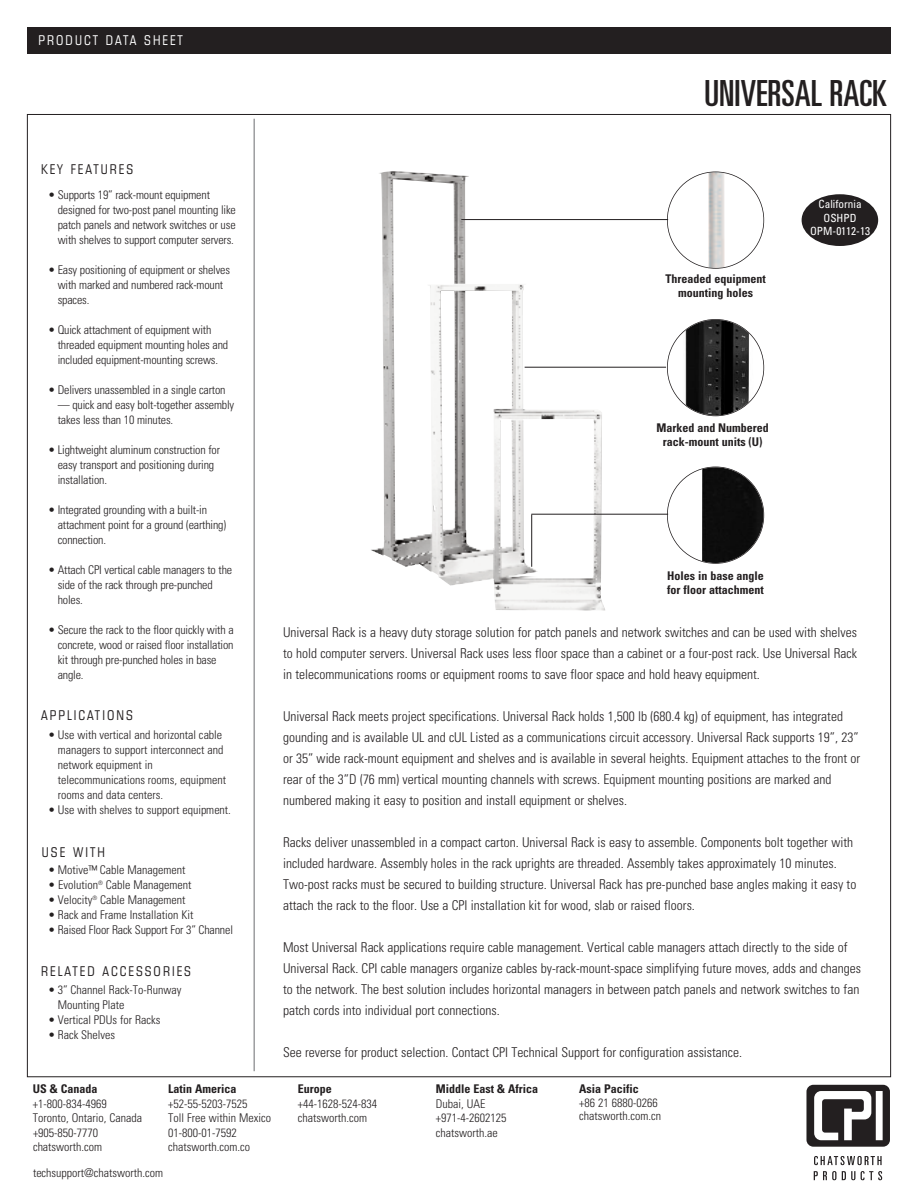
<style>
.page{position:relative;width:918px;height:1188px;background:#fff}
.page>*{position:absolute;margin:0;border:0;box-sizing:border-box;transform-origin:0 0}
.t1{font:ultra-condensed 36px "Univers LT Std";color:#231f20}
.t2{font:300 condensed 13.5px/21px "Univers LT Std";color:#231f20}
.t3{font:condensed 13.5px "Square 721 BT";letter-spacing:.15em;color:#231f20}
.t4{font:condensed 13.5px "Square 721 BT";letter-spacing:.15em;color:#fff}
.t5{font:300 condensed 12px/15px "Univers LT Std";letter-spacing:-.015em;color:#231f20}
.t6{font:700 condensed 12px/14.4px "Univers LT Std";color:#231f20;text-align:center}
.t7{font:condensed 11.25px/13.5px "Univers LT Std";color:#fff;text-align:center}
</style>
<div class="page">
<div style="left:27px;top:27px;width:864px;height:26px;background:#231f20"></div>
<hr style="left:254px;top:119px;width:1px;height:952px;background:#6c6d70">
<img style="left:371px;top:171px;width:234px;height:440px">
<img style="left:678px;top:320px;width:75px;height:95px">
<div style="left:667px;top:319px;width:97px;height:97px;border:2px solid #231f20;border-radius:50%"></div>
<img style="left:708px;top:172px;width:17px;height:94px">
<div style="left:667px;top:172px;width:97px;height:97px;border:2px solid #231f20;border-radius:50%"></div>
<img style="left:702px;top:467px;width:61px;height:96px">
<div style="left:667px;top:467px;width:97px;height:97px;border:2px solid #231f20;border-radius:50%"></div>
<hr style="left:461px;top:219px;width:207px;height:1px;background:#231f20">
<hr style="left:525px;top:367px;width:141px;height:1px;background:#231f20">
<hr style="left:531px;top:514px;width:137px;height:1px;background:#231f20">
<hr style="left:531px;top:515px;width:1px;height:52px;background:#231f20">
<div style="left:802px;top:194px;width:76px;height:52px;background:#231f20;border-radius:50%"></div>
<svg style="left:814px;top:1156px;width:68px;height:9px"></svg>
<svg style="left:814px;top:1171px;width:22px;height:9px"></svg>
<svg style="left:842px;top:1171px;width:13px;height:9px"></svg>
<svg style="left:861px;top:1171px;width:21px;height:9px"></svg>
<svg style="left:806px;top:1085px;width:83px;height:62px"></svg>
<p class="t4" style="left:39px;top:35px;width:146px">PRODUCT DATA SHEET</p>
<h1 class="t1" style="left:705px;top:80px;width:184px">UNIVERSAL RACK</h1>
<p class="t3" style="left:41px;top:164px;width:94px">KEY FEATURES</p>
<p class="t5" style="left:58px;top:188px;width:180px;text-indent:-10px">• Supports 19” rack-mount equipment designed for two-post panel mounting like patch panels and network switches or use with shelves to support computer servers.</p>
<p class="t5" style="left:58px;top:263px;width:174px;text-indent:-10px">• Easy positioning of equipment or shelves with marked and numbered rack-mount spaces.</p>
<p class="t5" style="left:58px;top:323px;width:172px;text-indent:-10px">• Quick attachment of equipment with threaded equipment mounting holes and included equipment-mounting screws.</p>
<p class="t5" style="left:48px;top:383px;width:179px">• Delivers unassembled in a single carton</p>
<p class="t5" style="left:58px;top:398px;width:178px">— quick and easy bolt-together assembly takes less than 10 minutes.</p>
<p class="t5" style="left:58px;top:443px;width:164px;text-indent:-10px">• Lightweight aluminum construction for easy transport and positioning during installation.</p>
<p class="t5" style="left:58px;top:503px;width:170px;text-indent:-10px">• Integrated grounding with a built-in attachment point for a ground (earthing) connection.</p>
<p class="t5" style="left:58px;top:563px;width:176px;text-indent:-10px">• Attach CPI vertical cable managers to the side of the rack through pre-punched holes.</p>
<p class="t5" style="left:58px;top:623px;width:178px;text-indent:-10px">• Secure the rack to the floor quickly with a concrete, wood or raised floor installation kit through pre-punched holes in base angle.</p>
<p class="t3" style="left:41px;top:710px;width:93px">APPLICATIONS</p>
<p class="t5" style="left:58px;top:728px;width:170px;text-indent:-10px">• Use with vertical and horizontal cable managers to support interconnect and network equipment in telecommunications rooms, equipment rooms and data centers.</p>
<p class="t5" style="left:48px;top:803px;width:184px">• Use with shelves to support equipment.</p>
<p class="t3" style="left:42px;top:847px;width:64px">USE WITH</p>
<p class="t5" style="left:48px;top:863px;width:139px">• Motive™ Cable Management</p>
<p class="t5" style="left:48px;top:878px;width:145px">• Evolution<sup>®</sup> Cable Management</p>
<p class="t5" style="left:48px;top:893px;width:139px">• Velocity<sup>®</sup> Cable Management</p>
<p class="t5" style="left:48px;top:908px;width:147px">• Rack and Frame Installation Kit</p>
<p class="t5" style="left:48px;top:923px;width:186px">• Raised Floor Rack Support For 3” Channel</p>
<p class="t3" style="left:41px;top:966px;width:151px">RELATED ACCESSORIES</p>
<p class="t5" style="left:58px;top:983px;width:125px;text-indent:-10px">• 3” Channel Rack-To-Runway<br>Mounting Plate</p>
<p class="t5" style="left:48px;top:1013px;width:114px">• Vertical PDUs for Racks</p>
<p class="t5" style="left:48px;top:1028px;width:69px">• Rack Shelves</p>
<p class="t6" style="left:33px;top:1083px;width:66px">US &amp; Canada</p>
<p class="t5" style="left:33px;top:1097px;width:111px;line-height:14.4px">+1-800-834-4969<br>Toronto, Ontario, Canada +905-850-7770 chatsworth.com</p>
<p class="t5" style="left:33px;top:1166px;width:132px">techsupport@chatsworth.com</p>
<p class="t6" style="left:168px;top:1083px;width:70px">Latin America</p>
<p class="t5" style="left:168px;top:1097px;width:104px;line-height:14.4px">+52-55-5203-7525<br>Toll Free within Mexico<br>01-800-01-7592 chatsworth.com.co</p>
<p class="t6" style="left:665px;top:272px;width:102px">Threaded equipment mounting holes</p>
<p class="t7" style="left:810px;top:198px;width:61px">California<br>OSHPD<br>OPM-0112-13</p>
<p class="t6" style="left:656px;top:421px;width:114px">Marked and Numbered rack-mount units (U)</p>
<p class="t6" style="left:667px;top:569px;width:98px;text-align:left">Holes in base angle for floor attachment</p>
<p class="t2" style="left:283px;top:623px;width:575px;text-align:justify">Universal Rack is a heavy duty storage solution for patch panels and network switches and can be used with shelves to hold computer servers. Universal Rack uses less floor space than a cabinet or a four-post rack. Use Universal Rack in telecommunications rooms or equipment rooms to save floor space and hold heavy equipment.</p>
<p class="t2" style="left:283px;top:707px;width:579px">Universal Rack meets project specifications. Universal Rack holds 1,500 lb (680.4 kg) of equipment, has integrated gounding and is available UL and cUL Listed as a communications circuit accessory. Universal Rack supports 19”, 23” or 35” wide rack-mount equipment and shelves and is available in several heights. Equipment attaches to the front or rear of the 3”D (76 mm) vertical mounting channels with screws. Equipment mounting positions are marked and numbered making it easy to position and install equipment or shelves.</p>
<p class="t2" style="left:283px;top:833px;width:575px">Racks deliver unassembled in a compact carton. Universal Rack is easy to assemble. Components bolt together with included hardware. Assembly holes in the rack uprights are threaded. Assembly takes approximately 10 minutes.<br>Two-post racks must be secured to building structure. Universal Rack has pre-punched base angles making it easy to attach the rack to the floor. Use a CPI installation kit for wood, slab or raised floors.</p>
<p class="t2" style="left:283px;top:938px;width:580px">Most Universal Rack applications require cable management. Vertical cable managers attach directly to the side of Universal Rack. CPI cable managers organize cables by-rack-mount-space simplifying future moves, adds and changes to the network. The best solution includes horizontal managers in between patch panels and network switches to fan patch cords into individual port connections.</p>
<p class="t2" style="left:283px;top:1043px;width:461px">See reverse for product selection. Contact CPI Technical Support for configuration assistance.</p>
<p class="t6" style="left:298px;top:1083px;width:35px">Europe</p>
<p class="t5" style="left:298px;top:1097px;width:81px;line-height:14.4px">+44-1628-524-834 chatsworth.com</p>
<p class="t6" style="left:436px;top:1083px;width:104px">Middle East &amp; Africa</p>
<p class="t5" style="left:436px;top:1097px;width:72px;line-height:14.4px">Dubai, UAE +971-4-2602125 chatsworth.ae</p>
<p class="t6" style="left:579px;top:1083px;width:61px">Asia Pacific</p>
<p class="t5" style="left:579px;top:1097px;width:83px;line-height:13.5px">+86 21 6880-0266 chatsworth.com.cn</p>
</div>
